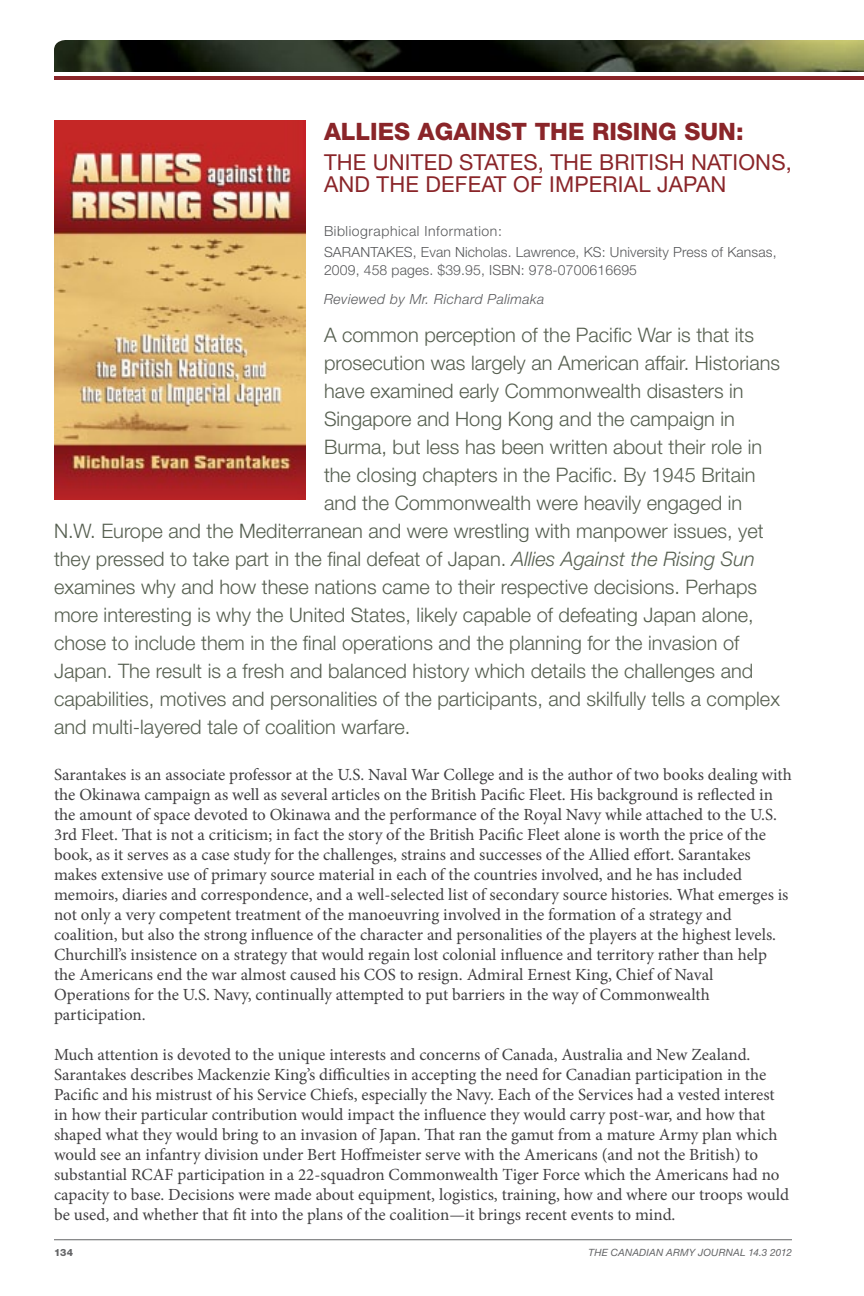
<style>
.page{position:relative;width:864px;height:1296px;background:#fff}
.page>*{position:absolute;margin:0;border:0;box-sizing:border-box;transform-origin:0 0}
.Header_-_Book_Review{font:800 24px "Helvetica Neue LT Std";color:#8a2529}
.Header1_-_Article_Ti{font:22px/22px "Helvetica Neue LT Std";letter-spacing:.01em;color:#8a2529}
.Editorial_-_1st_Para{font:300 20px "Helvetica Neue LT Std";color:#565f50}
.BodyCopy{font:17px/20px "Minion Pro";color:#414042}
.Book_Specification_B{font:300 14px/18px "Helvetica Neue LT Std";letter-spacing:.01em;color:#58595b}
.Header_3_-_Author_Ti{font:italic 300 14px "Helvetica Neue LT Std";letter-spacing:.03em;color:#58595b}
.Book_Review_-_Specif{font:300 14px "Helvetica Neue LT Std";letter-spacing:.04em;color:#58595b}
.t1{font:italic 10px "Helvetica Neue LT Std";letter-spacing:.02em;color:#636466}
.t2{font:800 10px "Helvetica Neue LT Std";color:#636466}
.s1{font-style:italic}
</style>
<div class="page">
<hr style="left:54px;top:1239px;width:738px;height:1px;background:#636466">
<img style="left:54px;top:40px;width:810px;height:32px">
<hr style="left:54px;top:76px;width:810px;height:4px;background:#8a2529">
<img style="left:54px;top:120px;width:252px;height:380px">
<p class="Header_-_Book_Review" style="left:324px;top:117px;width:421px">ALLIES AGAINST THE RISING SUN:</p>
<p class="Header1_-_Article_Ti" style="left:324px;top:151px;width:470px">THE UNITED STATES, THE BRITISH NATIONS,<br>AND THE DEFEAT OF IMPERIAL JAPAN</p>
<p class="Book_Review_-_Specif" style="left:324px;top:223px;width:179px">Bibliographical Information:</p>
<p class="Book_Specification_B" style="left:324px;top:243px;width:454px">SARANTAKES, Evan Nicholas. Lawrence, KS: University Press of Kansas,<br>2009, 458 pages. $39.95, ISBN: 978-0700616695</p>
<p class="Header_3_-_Author_Ti" style="left:324px;top:291px;width:222px">Reviewed by Mr. Richard Palimaka</p>
<p class="Editorial_-_1st_Para" style="left:324px;top:323px;width:432px">A common perception of the Pacific War is that its</p>
<p class="Editorial_-_1st_Para" style="left:324px;top:351px;width:458px">prosecution was largely an American affair. Historians</p>
<p class="Editorial_-_1st_Para" style="left:324px;top:379px;width:421px">have examined early Commonwealth disasters in</p>
<p class="Editorial_-_1st_Para" style="left:324px;top:407px;width:412px">Singapore and Hong Kong and the campaign in</p>
<p class="Editorial_-_1st_Para" style="left:324px;top:435px;width:440px">Burma, but less has been written about their role in</p>
<p class="Editorial_-_1st_Para" style="left:324px;top:463px;width:433px">the closing chapters in the Pacific. By 1945 Britain</p>
<p class="Editorial_-_1st_Para" style="left:324px;top:491px;width:420px">and the Commonwealth were heavily engaged in</p>
<p class="Editorial_-_1st_Para" style="left:54px;top:519px;width:711px">N.W. Europe and the Mediterranean and were wrestling with manpower issues, yet</p>
<p class="Editorial_-_1st_Para" style="left:54px;top:547px;width:702px">they pressed to take part in the final defeat of Japan. <span class="s1">Allies Against the Rising Sun</span></p>
<p class="Editorial_-_1st_Para" style="left:54px;top:575px;width:705px">examines why and how these nations came to their respective decisions. Perhaps</p>
<p class="Editorial_-_1st_Para" style="left:54px;top:603px;width:701px">more interesting is why the United States, likely capable of defeating Japan alone,</p>
<p class="Editorial_-_1st_Para" style="left:54px;top:631px;width:687px">chose to include them in the final operations and the planning for the invasion of</p>
<p class="Editorial_-_1st_Para" style="left:54px;top:659px;width:701px">Japan. The result is a fresh and balanced history which details the challenges and</p>
<p class="Editorial_-_1st_Para" style="left:54px;top:687px;width:727px">capabilities, motives and personalities of the participants, and skilfully tells a complex</p>
<p class="Editorial_-_1st_Para" style="left:54px;top:715px;width:358px">and multi-layered tale of coalition warfare.</p>
<p class="BodyCopy" style="left:54px;top:765px;width:739px">Sarantakes is an associate professor at the U.S. Naval War College and is the author of two books dealing with the Okinawa campaign as well as several articles on the British Pacific Fleet. His background is reflected in the amount of space devoted to Okinawa and the performance of the Royal Navy while attached to the U.S.<br>3rd Fleet. That is not a criticism; in fact the story of the British Pacific Fleet alone is worth the price of the book, as it serves as a case study for the challenges, strains and successes of the Allied effort. Sarantakes makes extensive use of primary source material in each of the countries involved, and he has included memoirs, diaries and correspondence, and a well-selected list of secondary source histories. What emerges is not only a very competent treatment of the manoeuvring involved in the formation of a strategy and coalition, but also the strong influence of the character and personalities of the players at the highest levels.<br>Churchill’s insistence on a strategy that would regain lost colonial influence and territory rather than help the Americans end the war almost caused his COS to resign. Admiral Ernest King, Chief of Naval Operations for the U.S. Navy, continually attempted to put barriers in the way of Commonwealth participation.</p>
<p class="BodyCopy" style="left:54px;top:1045px;width:737px">Much attention is devoted to the unique interests and concerns of Canada, Australia and New Zealand.<br>Sarantakes describes Mackenzie King’s difficulties in accepting the need for Canadian participation in the Pacific and his mistrust of his Service Chiefs, especially the Navy. Each of the Services had a vested interest in how their particular contribution would impact the influence they would carry post-war, and how that shaped what they would bring to an invasion of Japan. That ran the gamut from a mature Army plan which would see an infantry division under Bert Hoffmeister serve with the Americans (and not the British) to substantial RCAF participation in a 22-squadron Commonwealth Tiger Force which the Americans had no capacity to base. Decisions were made about equipment, logistics, training, how and where our troops would be used, and whether that fit into the plans of the coalition—it brings recent events to mind.</p>
<p class="t2" style="left:54px;top:1246px;width:20px">134</p>
<p class="t1" style="left:589px;top:1246px;width:205px">THE CANADIAN ARMY JOURNAL 14.3 2012</p>
</div>
